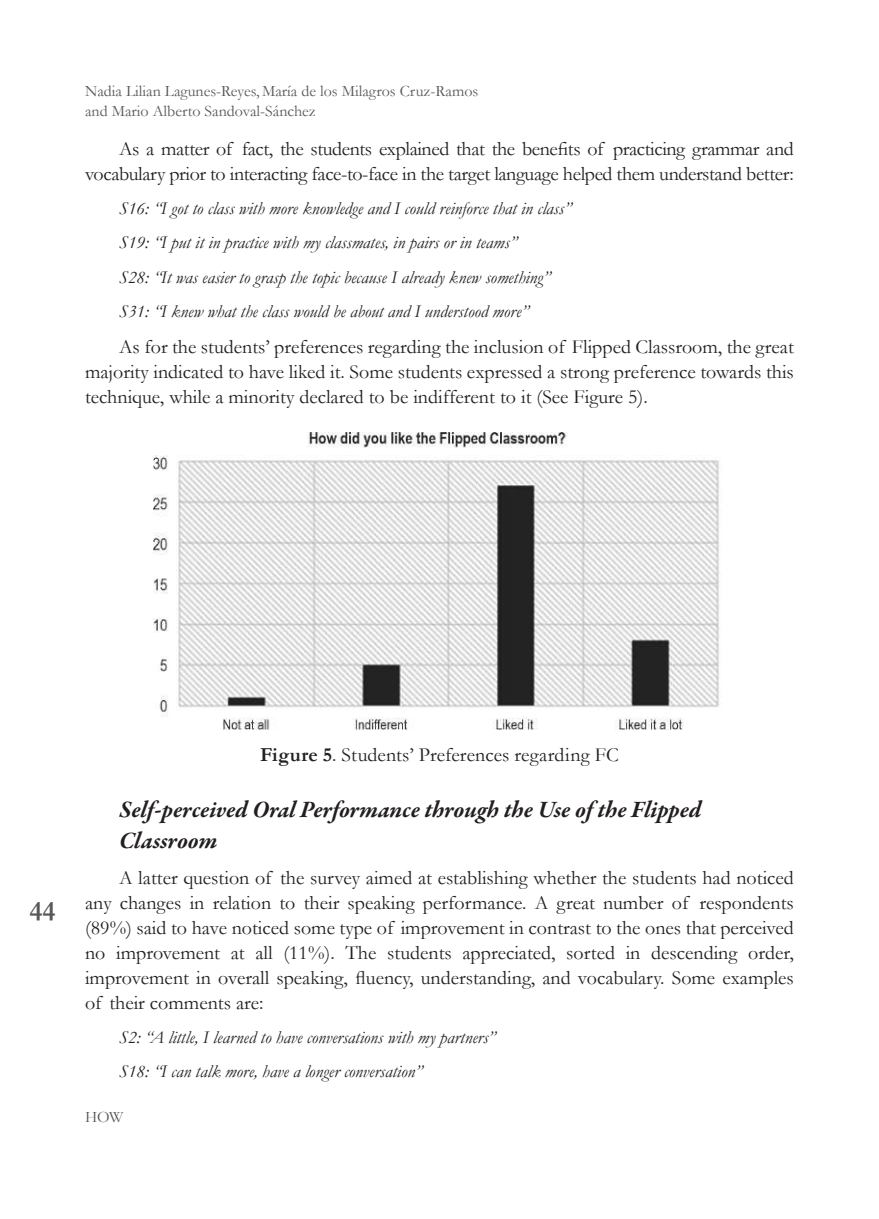
<style>
.page{position:relative;width:879px;height:1219px;background:#fff}
.page>*{position:absolute;margin:0;border:0;box-sizing:border-box;transform-origin:0 0}
.t1{font:700 28px "Garamond";color:#57585a}
.t2{font:italic 700 24px/31px "Garamond Premr Pro";letter-spacing:-.005em;color:#231f20}
.t3{font:20px/25px "Garamond";letter-spacing:-.02em;color:#231f20;text-align:justify}
.t4{font:20px "Garamond";letter-spacing:.005em;color:#231f20}
.t5{font:italic 18px/34.2px "Garamond";color:#231f20}
.t6{font:16px/20px "Garamond";color:#57585a}
.s1{font-weight:700}
</style>
<div class="page">
<img style="left:153px;top:433px;width:567px;height:297px">
<p class="t6" style="left:85px;top:80px;width:395px">Nadia Lilian Lagunes-Reyes, María de los Milagros Cruz-Ramos and Mario Alberto Sandoval-Sánchez</p>
<p class="t3" style="left:85px;top:136px;width:710px;text-align:right">As a matter of fact, the students explained that the benefits of practicing grammar and vocabulary prior to interacting face-to-face in the target language helped them understand better:</p>
<p class="t5" style="left:119px;top:191px;width:454px">S16: “I got to class with more knowledge and I could reinforce that in class” S19: “I put it in practice with my classmates, in pairs or in teams”<br>S28: “It was easier to grasp the topic because I already knew something” S31: “I knew what the class would be about and I understood more”</p>
<p class="t3" style="left:85px;top:334px;width:710px;text-indent:34px">As for the students’ preferences regarding the inclusion of Flipped Classroom, the great majority indicated to have liked it. Some students expressed a strong preference towards this technique, while a minority declared to be indifferent to it (See Figure 5).</p>
<h1 class="t1" style="left:29px;top:892px;width:28px">44</h1>
<p class="t4" style="left:260px;top:741px;width:360px"><span class="s1">Figure 5</span>. Students’ Preferences regarding FC</p>
<p class="t2" style="left:119px;top:795px;width:583px">Self-perceived Oral Performance through the Use of the Flipped<br>Classroom</p>
<p class="t3" style="left:85px;top:865px;width:710px;text-indent:34px">A latter question of the survey aimed at establishing whether the students had noticed any changes in relation to their speaking performance. A great number of respondents (89%) said to have noticed some type of improvement in contrast to the ones that perceived no improvement at all (11%). The students appreciated, sorted in descending order, improvement in overall speaking, fluency, understanding, and vocabulary. Some examples of their comments are:</p>
<p class="t5" style="left:119px;top:1020px;width:378px">S2: “A little, I learned to have conversations with my partners”<br>S18: “I can talk more, have a longer conversation”</p>
<p class="t6" style="left:85px;top:1106px;width:40px">HOW</p>
</div>
